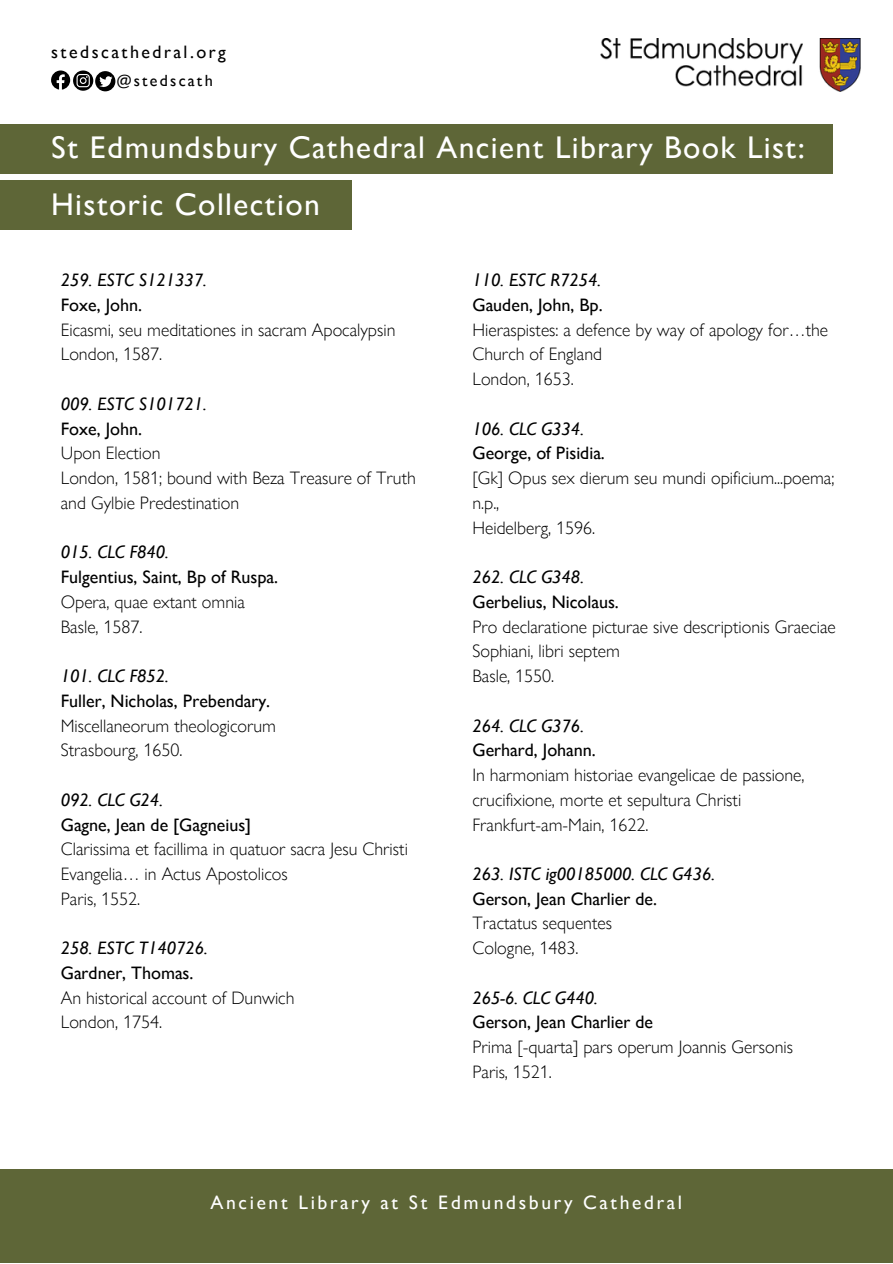
<style>
.page{position:relative;width:893px;height:1264px;background:#fff}
.page>*{position:absolute;margin:0;border:0;box-sizing:border-box;transform-origin:0 0}
.t1{font:31.35px/56.2px "Gill Sans Nova";letter-spacing:.045em;color:#fff}
.t2{font:19.5px "Gill Sans Nova";letter-spacing:.135em;color:#fff}
.t3{font:300 18px/24.8px "Gill Sans Nova";color:#000}
.t4{font:18px "Gill Sans Nova";color:#000}
.t5{font:italic 18px "Gill Sans";color:#000}
.t6{font:18px "Gill Sans Nova";letter-spacing:.135em;color:#000}
.t7{font:16.2px "Gill Sans Nova";letter-spacing:.135em;color:#000}
</style>
<div class="page">
<div style="left:0;top:124px;width:832px;height:49px;background:#5e6637"></div>
<div style="left:0;top:181px;width:352px;height:49px;background:#5e6637"></div>
<img style="left:600px;top:39px;width:260px;height:52px">
<svg style="left:51px;top:70px;width:64px;height:21px"></svg>
<div style="left:0;top:1169px;width:892px;height:93px;background:#5e6637"></div>
<p class="t6" style="left:51px;top:40px;width:176px">stedscathedral.org</p>
<p class="t7" style="left:117px;top:69px;width:98px">@stedscath</p>
<h1 class="t1" style="left:51px;top:119px;width:755px">St Edmundsbury Cathedral Ancient Library Book List:<br>Historic Collection</h1>
<p class="t5" style="left:61px;top:269px;width:147px">259. ESTC S121337.</p>
<p class="t4" style="left:61px;top:293px;width:83px">Foxe, John.</p>
<p class="t3" style="left:61px;top:317px;width:336px">Eicasmi, seu meditationes in sacram Apocalypsin<br>London, 1587.</p>
<p class="t5" style="left:61px;top:393px;width:147px">009. ESTC S101721.</p>
<p class="t4" style="left:61px;top:416px;width:83px">Foxe, John.</p>
<p class="t3" style="left:61px;top:440px;width:356px">Upon Election<br>London, 1581; bound with Beza Treasure of Truth and Gylbie Predestination</p>
<p class="t5" style="left:61px;top:541px;width:109px">015. CLC F840.</p>
<p class="t4" style="left:61px;top:565px;width:219px">Fulgentius, Saint, Bp of Ruspa.</p>
<p class="t3" style="left:61px;top:589px;width:185px">Opera, quae extant omnia<br>Basle, 1587.</p>
<p class="t5" style="left:61px;top:665px;width:109px">101. CLC F852.</p>
<p class="t4" style="left:61px;top:688px;width:211px">Fuller, Nicholas, Prebendary.</p>
<p class="t3" style="left:61px;top:712px;width:217px">Miscellaneorum theologicorum<br>Strasbourg, 1650.</p>
<p class="t5" style="left:61px;top:789px;width:104px">092. CLC G24.</p>
<p class="t4" style="left:61px;top:812px;width:192px">Gagne, Jean de [Gagneius]</p>
<p class="t3" style="left:61px;top:836px;width:348px">Clarissima et facillima in quatuor sacra Jesu Christi<br>Evangelia… in Actus Apostolicos<br>Paris, 1552.</p>
<p class="t5" style="left:61px;top:937px;width:148px">258. ESTC T140726.</p>
<p class="t4" style="left:61px;top:960px;width:134px">Gardner, Thomas.</p>
<p class="t3" style="left:61px;top:985px;width:235px">An historical account of Dunwich<br>London, 1754.</p>
<p class="t5" style="left:472px;top:269px;width:130px">110. ESTC R7254.</p>
<p class="t4" style="left:472px;top:293px;width:132px">Gauden, John, Bp.</p>
<p class="t3" style="left:472px;top:317px;width:357px">Hieraspistes: a defence by way of apology for…the<br>Church of England<br>London, 1653.</p>
<p class="t5" style="left:472px;top:418px;width:113px">106. CLC G334.</p>
<p class="t4" style="left:472px;top:441px;width:134px">George, of Pisidia.</p>
<p class="t3" style="left:472px;top:465px;width:363px">[Gk] Opus sex dierum seu mundi opificium...poema; n.p.,<br>Heidelberg, 1596.</p>
<p class="t5" style="left:472px;top:566px;width:113px">262. CLC G348.</p>
<p class="t4" style="left:472px;top:590px;width:148px">Gerbelius, Nicolaus.</p>
<p class="t3" style="left:472px;top:614px;width:365px">Pro declaratione picturae sive descriptionis Graeciae<br>Sophiani, libri septem<br>Basle, 1550.</p>
<p class="t5" style="left:472px;top:714px;width:113px">264. CLC G376.</p>
<p class="t4" style="left:472px;top:738px;width:125px">Gerhard, Johann.</p>
<p class="t3" style="left:472px;top:762px;width:333px">In harmoniam historiae evangelicae de passione, crucifixione, morte et sepultura Christi<br>Frankfurt-am-Main, 1622.</p>
<p class="t5" style="left:472px;top:863px;width:244px">263. ISTC ig00185000. CLC G436.</p>
<p class="t4" style="left:472px;top:886px;width:186px">Gerson, Jean Charlier de.</p>
<p class="t3" style="left:472px;top:910px;width:141px">Tractatus sequentes<br>Cologne, 1483.</p>
<p class="t5" style="left:472px;top:987px;width:127px">265-6. CLC G440.</p>
<p class="t4" style="left:472px;top:1010px;width:182px">Gerson, Jean Charlier de</p>
<p class="t3" style="left:472px;top:1034px;width:322px">Prima [-quarta] pars operum Joannis Gersonis<br>Paris, 1521.</p>
<p class="t2" style="left:210px;top:1189px;width:473px">Ancient Library at St Edmundsbury Cathedral</p>
</div>
